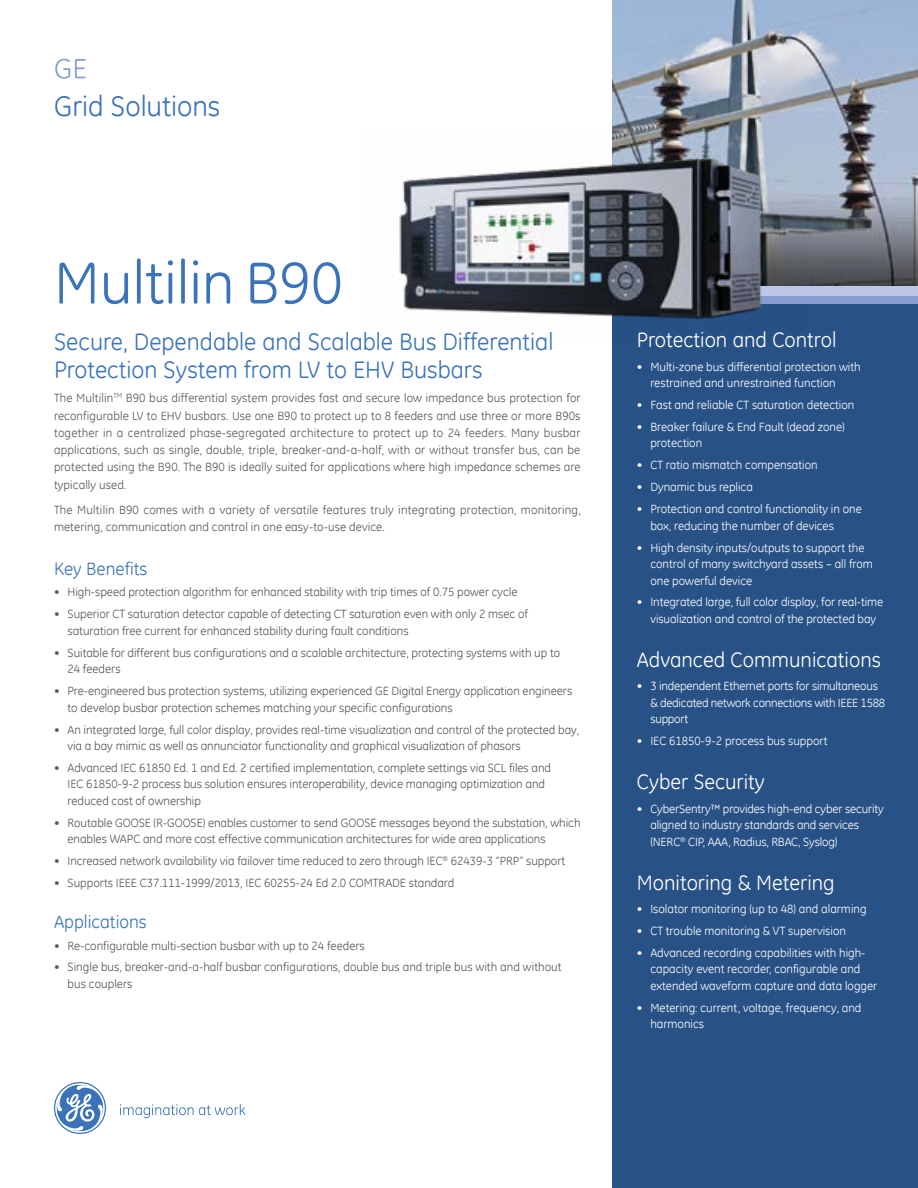
<style>
.page{position:relative;width:918px;height:1188px;background:#fff}
.page>*{position:absolute;margin:0;border:0;box-sizing:border-box;transform-origin:0 0}
.t1{font:60px "GE Inspira";color:#3b73b9}
.t2{font:28.5px "GE Inspira";color:#3b73b9}
.t3{font:24px/28.8px "GE Inspira";color:#3b73b9}
.t4{font:21px "GE Inspira";color:#fff}
.t5{font:18px "GE Inspira";color:#3b73b9}
.t6{font:12px/16.5px "GE Inspira";color:#58595b}
.t7{font:12px/16.5px "GE Inspira";color:#fff}
.t8{font:12px/16.5px "GE Inspira";letter-spacing:-.02em;color:#fff}
</style>
<div class="page">
<svg style="left:55px;top:59px;width:31px;height:20px"></svg>
<div style="left:612px;top:296px;width:306px;height:892px;background:#285186"></div>
<div style="left:612px;top:294px;width:306px;height:10px;background:#869ed1"></div>
<div style="left:612px;top:286px;width:306px;height:10px;background:#bdc8e7"></div>
<svg style="left:120px;top:1104px;width:125px;height:14px"></svg>
<svg style="left:54px;top:1082px;width:52px;height:52px"></svg>
<img style="left:612px;top:0;width:306px;height:286px">
<img style="left:399px;top:128px;width:407px;height:191px">
<h2 class="t2" style="left:54px;top:88px;width:168px">Grid Solutions</h2>
<h1 class="t1" style="left:54px;top:244px;width:290px">Multilin B90</h1>
<h3 class="t3" style="left:54px;top:326px;width:501px">Secure, Dependable and Scalable Bus Differential<br>Protection System from LV to EHV Busbars</h3>
<p class="t6" style="left:54px;top:389px;width:528px;line-height:17.2px;text-align:justify">The Multilin<sup>TM</sup> B90 bus differential system provides fast and secure low impedance bus protection for reconfigurable LV to EHV busbars. Use one B90 to protect up to 8 feeders and use three or more B90s together in a centralized phase-segregated architecture to protect up to 24 feeders. Many busbar applications, such as single, double, triple, breaker-and-a-half, with or without transfer bus, can be protected using the B90. The B90 is ideally suited for applications where high impedance schemes are typically used.</p>
<p class="t6" style="left:54px;top:501px;width:528px;line-height:17.2px">The Multilin B90 comes with a variety of versatile features truly integrating protection, monitoring, metering, communication and control in one easy-to-use device.</p>
<h3 class="t5" style="left:54px;top:557px;width:95px">Key Benefits</h3>
<p class="t6" style="left:54px;top:584px;width:465px">• High-speed protection algorithm for enhanced stability with trip times of 0.75 power cycle</p>
<p class="t6" style="left:68px;top:606px;width:462px;text-indent:-14px">• Superior CT saturation detector capable of detecting CT saturation even with only 2 msec of saturation free current for enhanced stability during fault conditions</p>
<p class="t6" style="left:68px;top:644px;width:494px;text-indent:-14px">• Suitable for different bus configurations and a scalable architecture, protecting systems with up to<br>24 feeders</p>
<p class="t6" style="left:68px;top:682px;width:506px;text-indent:-14px">• Pre-engineered bus protection systems, utilizing experienced GE Digital Energy application engineers to develop busbar protection schemes matching your specific configurations</p>
<p class="t6" style="left:68px;top:721px;width:513px;text-indent:-14px">• An integrated large, full color display, provides real-time visualization and control of the protected bay, via a bay mimic as well as annunciator functionality and graphical visualization of phasors</p>
<p class="t6" style="left:68px;top:759px;width:485px;text-indent:-14px">• Advanced IEC 61850 Ed. 1 and Ed. 2 certified implementation, complete settings via SCL files and<br>IEC 61850-9-2 process bus solution ensures interoperability, device managing optimization and reduced cost of ownership</p>
<p class="t6" style="left:68px;top:814px;width:515px;text-indent:-14px">• Routable GOOSE (R-GOOSE) enables customer to send GOOSE messages beyond the substation, which enables WAPC and more cost effective communication architectures for wide area applications</p>
<p class="t6" style="left:54px;top:853px;width:513px">• Increased network availability via failover time reduced to zero through IEC<sup>®</sup> 62439-3 “PRP” support</p>
<p class="t6" style="left:54px;top:874px;width:402px">• Supports IEEE C37.111-1999/2013, IEC 60255-24 Ed 2.0 COMTRADE standard</p>
<h3 class="t5" style="left:54px;top:910px;width:94px">Applications</h3>
<p class="t6" style="left:54px;top:937px;width:312px">• Re-configurable multi-section busbar with up to 24 feeders</p>
<p class="t6" style="left:68px;top:959px;width:496px;text-indent:-14px">• Single bus, breaker-and-a-half busbar configurations, double bus and triple bus with and without bus couplers</p>
<h3 class="t4" style="left:637px;top:327px;width:201px">Protection and Control</h3>
<p class="t7" style="left:650px;top:358px;width:212px;text-indent:-14px">• Multi-zone bus differential protection with restrained and unrestrained function</p>
<p class="t7" style="left:637px;top:396px;width:219px">• Fast and reliable CT saturation detection</p>
<p class="t7" style="left:650px;top:418px;width:196px;text-indent:-14px">• Breaker failure &amp; End Fault (dead zone) protection</p>
<p class="t7" style="left:637px;top:457px;width:182px">• CT ratio mismatch compensation</p>
<p class="t7" style="left:637px;top:479px;width:118px">• Dynamic bus replica</p>
<p class="t7" style="left:650px;top:501px;width:213px;text-indent:-14px">• Protection and control functionality in one box, reducing the number of devices</p>
<p class="t7" style="left:650px;top:539px;width:224px;text-indent:-14px">• High density inputs/outputs to support the control of many switchyard assets – all from one powerful device</p>
<p class="t7" style="left:637px;top:594px;width:248px;text-align:center">• Integrated large, full color display, for real-time visualization and control of the protected bay</p>
<h3 class="t4" style="left:637px;top:646px;width:246px">Advanced Communications</h3>
<p class="t8" style="left:650px;top:678px;width:236px;text-indent:-14px">• 3 independent Ethernet ports for simultaneous &amp; dedicated network connections with IEEE 1588 support</p>
<p class="t7" style="left:637px;top:733px;width:192px">• IEC 61850-9-2 process bus support</p>
<h3 class="t4" style="left:637px;top:769px;width:129px">Cyber Security</h3>
<p class="t7" style="left:650px;top:800px;width:235px;text-indent:-14px">• CyberSentry™ provides high-end cyber security aligned to industry standards and services (NERC<sup>®</sup> CIP, AAA, Radius, RBAC, Syslog)</p>
<h3 class="t4" style="left:637px;top:869px;width:199px">Monitoring &amp; Metering</h3>
<p class="t7" style="left:637px;top:900px;width:231px">• Isolator monitoring (up to 48) and alarming</p>
<p class="t7" style="left:637px;top:922px;width:211px">• CT trouble monitoring &amp; VT supervision</p>
<p class="t7" style="left:650px;top:944px;width:228px;text-indent:-14px">• Advanced recording capabilities with high&shy;capacity event recorder, configurable and extended waveform capture and data logger</p>
<p class="t7" style="left:650px;top:999px;width:213px;text-indent:-14px">• Metering: current, voltage, frequency, and harmonics</p>
</div>
